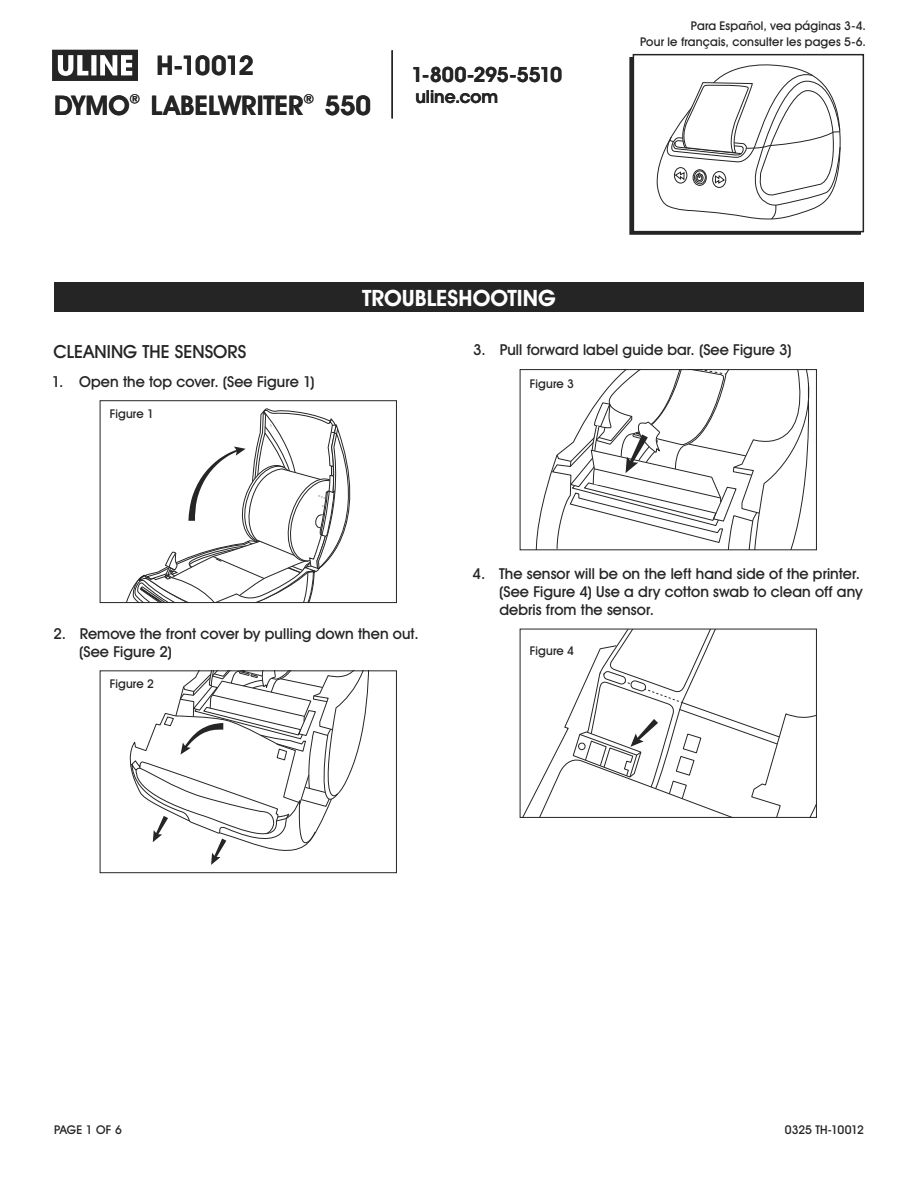
<style>
.page{position:relative;width:918px;height:1188px;background:#fff}
.page>*{position:absolute;margin:0;border:0;box-sizing:border-box;transform-origin:0 0}
.t1{font:700 27px "Uline Two Knine";letter-spacing:.005em;color:#252525}
.t2{font:700 22.5px "Uline Two Knine";color:#fff}
.t3{font:700 21px "Uline Two Knine";letter-spacing:-.02em;color:#252525}
.t4{font:18px "Uline Two Knine";letter-spacing:.005em;color:#252525}
.t5{font:700 18px "Uline Two Knine";color:#252525}
.t6{font:15px/18px "Uline Two Knine";letter-spacing:.005em;color:#252525}
.t7{font:12px/16.8px "Uline Two Knine";letter-spacing:.015em;color:#252525;text-align:right}
.t8{font:12px "Uline Two Knine";letter-spacing:-.015em;color:#252525}
</style>
<div class="page">
<svg style="left:52px;top:50px;width:86px;height:31px"></svg>
<hr style="left:392px;top:50px;width:1px;height:68px;background:#252525">
<div style="left:629px;top:57px;width:232px;height:178px;border:2px solid #252525"></div>
<div style="left:633px;top:55px;width:230px;height:177px;background:#fff"></div>
<div style="left:633px;top:54px;width:231px;height:178px;border:2px solid #252525"></div>
<svg style="left:657px;top:65px;width:183px;height:154px"></svg>
<div style="left:674px;top:167px;width:13px;height:16px;border:1px solid #242426;border-radius:50%"></div>
<div style="left:712px;top:171px;width:14px;height:17px;border:1px solid #242426;border-radius:50%"></div>
<div style="left:693px;top:170px;width:13px;height:16px;border:1px solid #242426;border-radius:50%"></div>
<div style="left:694px;top:171px;width:12px;height:13px;border:1px solid #242426;border-radius:50%"></div>
<div style="left:54px;top:282px;width:810px;height:30px;background:#252525"></div>
<svg style="left:126px;top:409px;width:224px;height:192px"></svg>
<div style="left:100px;top:400px;width:297px;height:203px;border:1px solid #252525"></div>
<svg style="left:130px;top:673px;width:239px;height:192px"></svg>
<div style="left:100px;top:671px;width:297px;height:202px;border:1px solid #252525"></div>
<svg style="left:535px;top:371px;width:274px;height:177px"></svg>
<div style="left:520px;top:369px;width:297px;height:181px;border:1px solid #252525"></div>
<svg style="left:523px;top:631px;width:292px;height:185px"></svg>
<div style="left:520px;top:629px;width:297px;height:189px;border:1px solid #252525"></div>
<h1 class="t1" style="left:157px;top:49px;width:99px">H-10012</h1>
<h1 class="t1" style="left:54px;top:89px;width:319px">DYMO<sup>®</sup> LABELWRITER<sup>®</sup> 550</h1>
<h3 class="t3" style="left:411px;top:62px;width:152px">1-800-295-5510</h3>
<p class="t5" style="left:415px;top:86px;width:84px">uline.com</p>
<h2 class="t2" style="left:362px;top:284px;width:195px">TROUBLESHOOTING</h2>
<p class="t7" style="left:640px;top:17px;width:227px">Para Español, vea páginas 3-4.<br>Pour le français, consulter les pages 5-6.</p>
<p class="t4" style="left:54px;top:340px;width:194px">CLEANING THE SENSORS</p>
<p class="t6" style="left:52px;top:372px;width:264px">1. Open the top cover. (See Figure 1)</p>
<p class="t7" style="left:110px;top:406px;width:46px">Figure 1</p>
<p class="t6" style="left:473px;top:341px;width:320px">3. Pull forward label guide bar. (See Figure 3)</p>
<p class="t7" style="left:530px;top:376px;width:46px">Figure 3</p>
<p class="t6" style="left:79px;top:624px;width:341px;text-indent:-26px">2. Remove the front cover by pulling down then out. (See Figure 2)</p>
<p class="t7" style="left:110px;top:676px;width:46px">Figure 2</p>
<p class="t6" style="left:499px;top:564px;width:365px;text-indent:-27px">4. The sensor will be on the left hand side of the printer. (See Figure 4) Use a dry cotton swab to clean off any debris from the sensor.</p>
<p class="t7" style="left:530px;top:642px;width:46px">Figure 4</p>
<p class="t7" style="left:54px;top:1121px;width:69px">PAGE 1 OF 6</p>
<p class="t8" style="left:785px;top:1122px;width:81px">0325 TH-10012</p>
</div>
